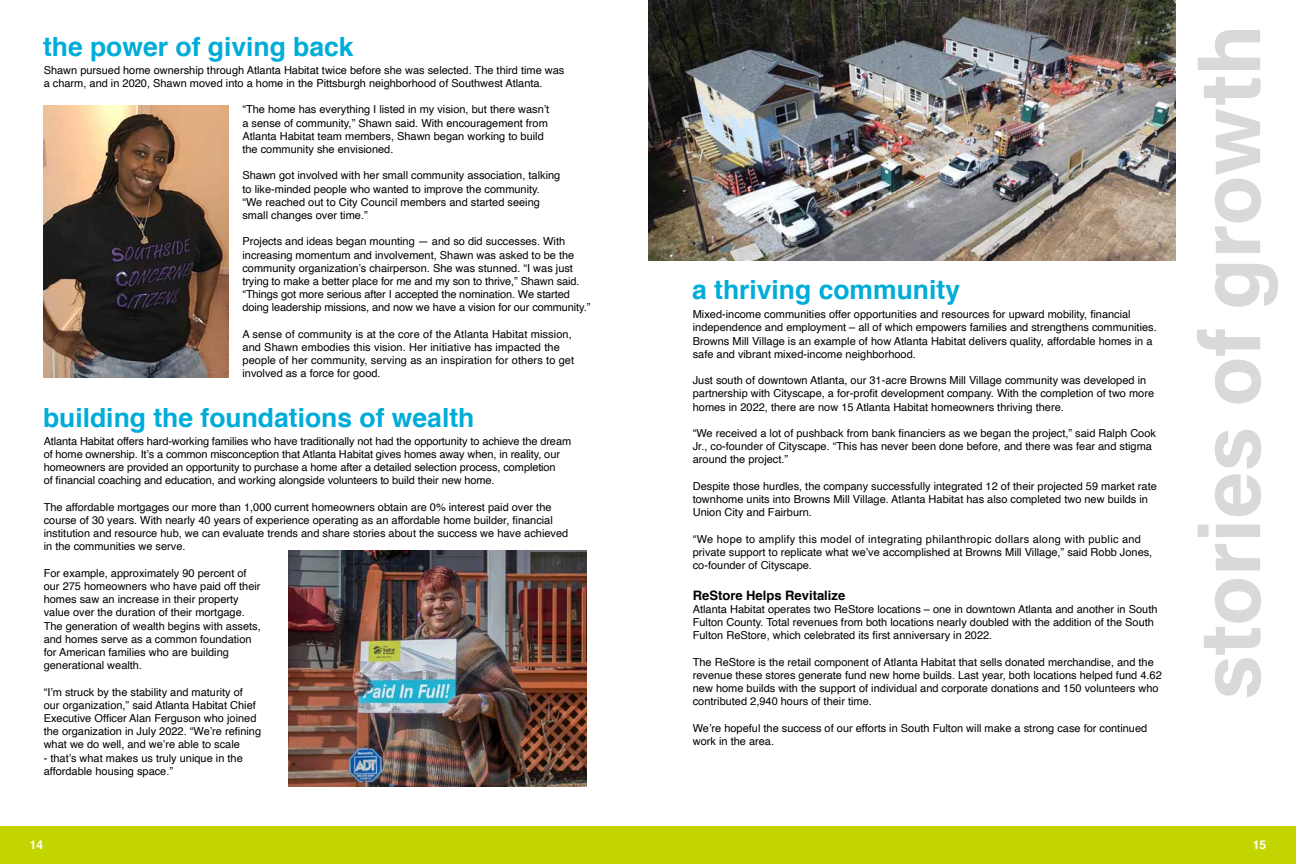
<style>
.page{position:relative;width:1296px;height:864px;background:#fff}
.page>*{position:absolute;margin:0;border:0;box-sizing:border-box;transform-origin:0 0}
.t1{font:85.8px "Acumin Variable Concept";color:#d8d9db}
.t2{font:700 26.5px "Helvetica";color:#00acd8}
.t3{font:700 13px "Helvetica";color:#000}
.t4{font:700 12px "Helvetica";color:#fff}
.t5{font:11px/13.2px "Helvetica";color:#000}
</style>
<div class="page">
<div style="left:0;top:827px;width:665px;height:37px;background:#c2d500"></div>
<div style="left:633px;top:827px;width:663px;height:37px;background:#c2d500"></div>
<img style="left:648px;top:0;width:527px;height:261px">
<img style="left:43px;top:105px;width:186px;height:273px">
<img style="left:288px;top:551px;width:298px;height:235px">
<h2 class="t2" style="left:43px;top:25px;width:312px">the power of giving back</h2>
<p class="t5" style="left:44px;top:64px;width:522px">Shawn pursued home ownership through Atlanta Habitat twice before she was selected. The third time was a charm, and in 2020, Shawn moved into a home in the Pittsburgh neighborhood of Southwest Atlanta.</p>
<p class="t5" style="left:242px;top:103px;width:308px">“The home has everything I listed in my vision, but there wasn’t a sense of community,” Shawn said. With encouragement from Atlanta Habitat team members, Shawn began working to build the community she envisioned.</p>
<p class="t5" style="left:242px;top:169px;width:319px">Shawn got involved with her small community association, talking to like-minded people who wanted to improve the community. “We reached out to City Council members and started seeing small changes over time.”</p>
<p class="t5" style="left:242px;top:235px;width:349px">Projects and ideas began mounting — and so did successes. With increasing momentum and involvement, Shawn was asked to be the community organization’s chairperson. She was stunned. “I was just trying to make a better place for me and my son to thrive,” Shawn said. “Things got more serious after I accepted the nomination. We started doing leadership missions, and now we have a vision for our community.”</p>
<p class="t5" style="left:242px;top:328px;width:333px">A sense of community is at the core of the Atlanta Habitat mission, and Shawn embodies this vision. Her initiative has impacted the people of her community, serving as an inspiration for others to get involved as a force for good.</p>
<h2 class="t2" style="left:43px;top:396px;width:433px">building the foundations of wealth</h2>
<p class="t5" style="left:44px;top:435px;width:529px">Atlanta Habitat offers hard-working families who have traditionally not had the opportunity to achieve the dream of home ownership. It’s a common misconception that Atlanta Habitat gives homes away when, in reality, our homeowners are provided an opportunity to purchase a home after a detailed selection process, completion<br>of financial coaching and education, and working alongside volunteers to build their new home.</p>
<p class="t5" style="left:44px;top:501px;width:526px">The affordable mortgages our more than 1,000 current homeowners obtain are 0% interest paid over the course of 30 years. With nearly 40 years of experience operating as an affordable home builder, financial institution and resource hub, we can evaluate trends and share stories about the success we have achieved in the communities we serve.</p>
<p class="t5" style="left:44px;top:567px;width:219px">For example, approximately 90 percent of our 275 homeowners who have paid off their homes saw an increase in their property value over the duration of their mortgage.<br>The generation of wealth begins with assets, and homes serve as a common foundation for American families who are building generational wealth.</p>
<p class="t5" style="left:44px;top:685px;width:219px">“I’m struck by the stability and maturity of our organization,” said Atlanta Habitat Chief Executive Officer Alan Ferguson who joined the organization in July 2022. “We’re refining what we do well, and we’re able to scale</p>
<p class="t5" style="left:44px;top:751px;width:201px">- that’s what makes us truly unique in the affordable housing space.”</p>
<h2 class="t2" style="left:692px;top:269px;width:269px">a thriving community</h2>
<p class="t5" style="left:693px;top:308px;width:466px">Mixed-income communities offer opportunities and resources for upward mobility, financial independence and employment – all of which empowers families and strengthens communities.<br>Browns Mill Village is an example of how Atlanta Habitat delivers quality, affordable homes in a safe and vibrant mixed-income neighborhood.</p>
<p class="t5" style="left:693px;top:374px;width:463px">Just south of downtown Atlanta, our 31-acre Browns Mill Village community was developed in partnership with Cityscape, a for-profit development company. With the completion of two more homes in 2022, there are now 15 Atlanta Habitat homeowners thriving there.</p>
<p class="t5" style="left:693px;top:427px;width:465px">“We received a lot of pushback from bank financiers as we began the project,” said Ralph Cook<br>Jr., co-founder of Cityscape. “This has never been done before, and there was fear and stigma around the project.”</p>
<p class="t5" style="left:693px;top:480px;width:466px">Despite those hurdles, the company successfully integrated 12 of their projected 59 market rate townhome units into Browns Mill Village. Atlanta Habitat has also completed two new builds in<br>Union City and Fairburn.</p>
<p class="t5" style="left:693px;top:532px;width:461px">“We hope to amplify this model of integrating philanthropic dollars along with public and private support to replicate what we’ve accomplished at Browns Mill Village,” said Robb Jones, co-founder of Cityscape.</p>
<p class="t3" style="left:693px;top:585px;width:154px">ReStore Helps Revitalize</p>
<p class="t5" style="left:693px;top:603px;width:466px">Atlanta Habitat operates two ReStore locations – one in downtown Atlanta and another in South<br>Fulton County. Total revenues from both locations nearly doubled with the addition of the South<br>Fulton ReStore, which celebrated its first anniversary in 2022.</p>
<p class="t5" style="left:693px;top:656px;width:471px">The ReStore is the retail component of Atlanta Habitat that sells donated merchandise, and the revenue these stores generate fund new home builds. Last year, both locations helped fund 4.62 new home builds with the support of individual and corporate donations and 150 volunteers who contributed 2,940 hours of their time.</p>
<p class="t5" style="left:693px;top:722px;width:456px">We’re hopeful the success of our efforts in South Fulton will make a strong case for continued work in the area.</p>
<h1 class="t1" style="left:1171px;top:700px;width:677px;rotate:-90deg">stories of growth</h1>
<p class="t4" style="left:30px;top:835px;width:15px">14</p>
<p class="t4" style="left:1253px;top:835px;width:15px">15</p>
</div>
